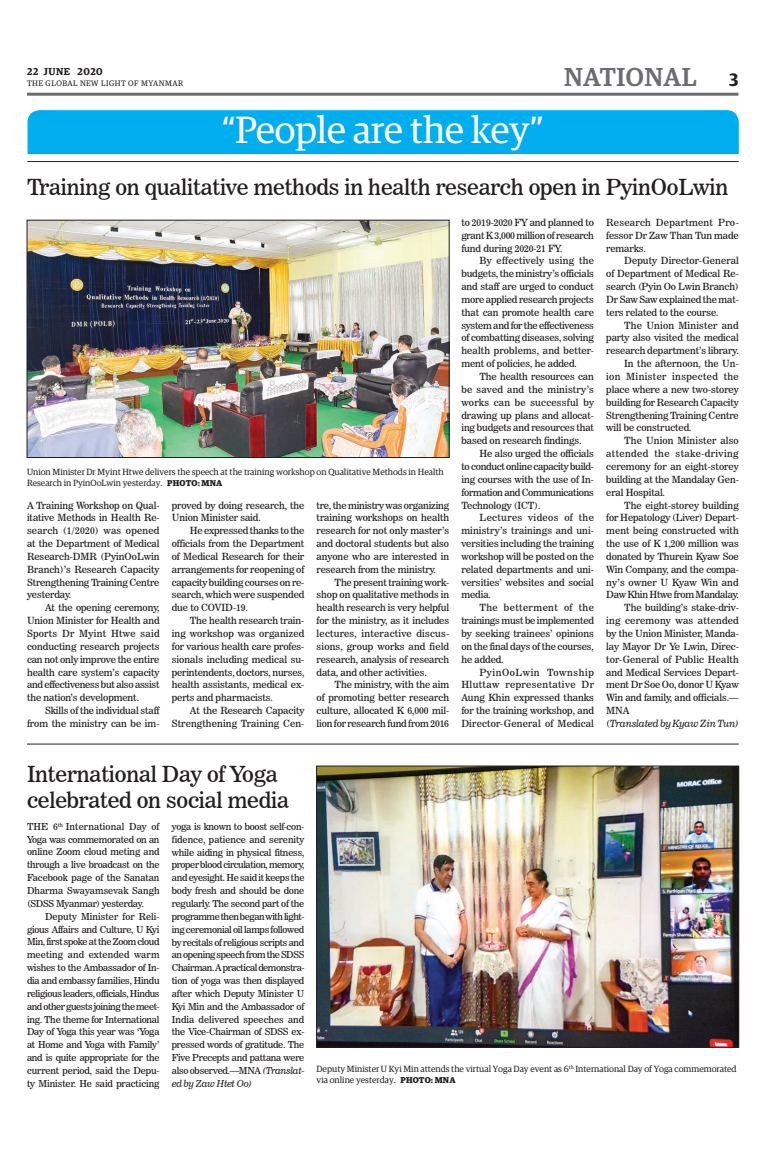
<style>
.page{position:relative;width:773px;height:1152px;background:#fff}
.page>*{position:absolute;margin:0;border:0;box-sizing:border-box;transform-origin:0 0}
.t1{font:38px "Guardian Egyp";color:#fff}
.t2{font:500 26px "Guardian Egyp";letter-spacing:.02em;color:#6c6d70}
.t3{font:22px/26.4px "News 706 BT Roman C";letter-spacing:-.01em;color:#231f20}
.t4{font:600 10px "Guardian Egyp";letter-spacing:.06em;color:#231f20}
.t5{font:9.8px/12.8px "News 706 BT Roman C";letter-spacing:-.01em;color:#231f20;text-align:justify}
.t6{font:9.8px/12.9px "News 706 BT Roman C";letter-spacing:.01em;color:#231f20;text-align:right}
.t7{font:9.8px "News 706 BT Roman C";letter-spacing:.035em;color:#231f20}
.t8{font:9.8px "News 706 BT Roman C";letter-spacing:-.03em;color:#231f20}
.t9{font:9.8px "News 706 BT Italic C";letter-spacing:-.01em;color:#231f20}
.t10{font:9.8px "News 706 BT Roman C";letter-spacing:.02em;color:#231f20}
.t11{font:9.8px "News 706 BT Roman C";letter-spacing:.015em;color:#231f20}
.t12{font:9.5px/12.9px "News 706 BT Roman C";letter-spacing:-.01em;color:#231f20;text-align:justify}
.t13{font:9.5px "News 706 BT Italic C";letter-spacing:-.025em;color:#231f20}
.t14{font:9px/10.8px "Guardian Egyp";color:#231f20}
.t15{font:8px "Guardian Egyp";letter-spacing:.06em;color:#231f20}
.s1{font-weight:600;font-size:18px;color:#231f20}
.s2{font-weight:700;font-size:8.5px}
.s3{font-family:"News 706 BT Roman C"}
.s4{font-family:"News 706 BT Italic C"}
</style>
<div class="page">
<hr style="left:27px;top:93px;width:711px;height:3px;background:#6c6d70">
<div style="left:28px;top:110px;width:710px;height:44px;background:#00aeef"></div>
<hr style="left:27px;top:161px;width:711px;height:1px;background:#231f20">
<img style="left:318px;top:768px;width:418px;height:277px">
<div style="left:316px;top:766px;width:422px;height:281px;border:1px solid #231f20"></div>
<img style="left:29px;top:222px;width:418px;height:234px">
<div style="left:27px;top:220px;width:422px;height:238px;border:1px solid #231f20"></div>
<hr style="left:27px;top:744px;width:711px;height:1px;background:#231f20">
<p class="t4" style="left:27px;top:64px;width:77px">22 JUNE 2020</p>
<p class="t15" style="left:27px;top:78px;width:158px">THE GLOBAL NEW LIGHT OF MYANMAR</p>
<h1 class="t1" style="left:221px;top:104px;width:324px">“People are the key”</h1>
<h2 class="t2" style="left:564px;top:59px;width:176px">NATIONAL <span class="s1">3</span></h2>
<h3 class="t3" style="left:27px;top:174px;width:703px">Training on qualitative methods in health research open in PyinOoLwin</h3>
<p class="t14" style="left:27px;top:466px;width:418px">Union Minister Dr Myint Htwe delivers the speech at the training workshop on Qualitative Methods in Health<br>Research in PyinOoLwin yesterday. <span class="s2">PHOTO: MNA</span></p>
<p class="t5" style="left:27px;top:499px;width:134px">A Training Workshop on Qual&shy;itative Methods in Health Re&shy;search (1/2020) was opened at the Department of Medical Research-DMR (PyinOoLwin Branch)’s Research Capacity Strengthening Training Centre yesterday.</p>
<p class="t5" style="left:27px;top:601px;width:134px;text-indent:18px">At the opening ceremony, Union Minister for Health and Sports Dr Myint Htwe said conducting research projects can not only improve the entire health care system’s capacity and effectiveness but also assist the nation’s development.</p>
<p class="t5" style="left:27px;top:704px;width:134px;text-align:right">Skills of the individual staff from the ministry can be im-</p>
<p class="t5" style="left:172px;top:499px;width:134px">proved by doing research, the<br>Union Minister said.</p>
<p class="t5" style="left:172px;top:524px;width:134px;text-indent:18px">He expressed thanks to the officials from the Department of Medical Research for their arrangements for reopening of capacity building courses on re&shy;search, which were suspended due to COVID-19.</p>
<p class="t5" style="left:172px;top:614px;width:134px;text-indent:18px">The health research train&shy;ing workshop was organized for various health care profes&shy;sionals including medical su&shy;perintendents, doctors, nurses, health assistants, medical ex&shy;perts and pharmacists.</p>
<p class="t6" style="left:172px;top:704px;width:134px">At the Research Capacity<br>Strengthening Training Cen-</p>
<p class="t5" style="left:316px;top:499px;width:134px">tre, the ministry was organizing training workshops on health research for not only master’s and doctoral students but also anyone who are interested in research from the ministry.</p>
<p class="t5" style="left:316px;top:576px;width:134px;text-indent:18px">The present training work&shy;shop on qualitative methods in health research is very helpful for the ministry, as it includes lectures, interactive discus&shy;sions, group works and field research, analysis of research data, and other activities.</p>
<p class="t5" style="left:316px;top:678px;width:134px;text-indent:18px">The ministry, with the aim of promoting better research culture, allocated K 6,000 mil&shy;lion for research fund from 2016</p>
<p class="t5" style="left:461px;top:216px;width:134px">to 2019-2020 FY and planned to grant K 3,000 million of research fund during 2020-21 FY.</p>
<p class="t5" style="left:461px;top:254px;width:134px;text-indent:18px">By effectively using the budgets, the ministry’s officials and staff are urged to conduct more applied research projects that can promote health care system and for the effectiveness of combatting diseases, solving health problems, and better&shy;ment of policies, he added.</p>
<p class="t5" style="left:461px;top:370px;width:134px;text-indent:18px">The health resources can be saved and the ministry’s works can be successful by drawing up plans and allocat&shy;ing budgets and resources that based on research findings.</p>
<p class="t5" style="left:461px;top:447px;width:134px;text-indent:18px">He also urged the officials to conduct online capacity build&shy;ing courses with the use of In&shy;formation and Communications Technology (ICT).</p>
<p class="t5" style="left:461px;top:511px;width:134px;text-indent:18px">Lectures videos of the ministry’s trainings and uni&shy;versities including the training workshop will be posted on the related departments and uni&shy;versities’ websites and social media.</p>
<p class="t5" style="left:461px;top:601px;width:134px;text-indent:18px">The betterment of the trainings must be implemented by seeking trainees’ opinions on the final days of the courses, he added.</p>
<p class="t5" style="left:461px;top:666px;width:134px;text-indent:18px">PyinOoLwin Township Hluttaw representative Dr Aung Khin expressed thanks for the training workshop, and Director-General of Medical</p>
<p class="t5" style="left:606px;top:216px;width:134px">Research Department Pro&shy;fessor Dr Zaw Than Tun made remarks.</p>
<p class="t5" style="left:606px;top:254px;width:134px;text-indent:18px">Deputy Director-General of Department of Medical Re&shy;search (Pyin Oo Lwin Branch)<br>Dr Saw Saw explained the mat&shy;ters related to the course.</p>
<p class="t11" style="left:624px;top:319px;width:116px">The Union Minister and</p>
<p class="t5" style="left:606px;top:332px;width:134px">party also visited the medical</p>
<p class="t5" style="left:606px;top:344px;width:134px">research department’s library.</p>
<p class="t5" style="left:624px;top:357px;width:116px">In the afternoon, the Un-</p>
<p class="t7" style="left:606px;top:371px;width:134px">ion Minister inspected the</p>
<p class="t5" style="left:606px;top:383px;width:134px">place where a new two-storey</p>
<p class="t5" style="left:606px;top:396px;width:134px">building for Research Capacity</p>
<p class="t5" style="left:606px;top:409px;width:134px">Strengthening Training Centre</p>
<p class="t5" style="left:606px;top:421px;width:87px">will be constructed.</p>
<p class="t6" style="left:624px;top:434px;width:116px">The Union Minister also</p>
<p class="t7" style="left:606px;top:448px;width:134px">attended the stake-driving</p>
<p class="t5" style="left:606px;top:460px;width:134px">ceremony for an eight-storey</p>
<p class="t5" style="left:606px;top:473px;width:134px">building at the Mandalay Gen-</p>
<p class="t5" style="left:606px;top:486px;width:60px">eral Hospital.</p>
<p class="t5" style="left:624px;top:499px;width:116px">The eight-storey building</p>
<p class="t5" style="left:606px;top:511px;width:134px">for Hepatology (Liver) Depart-</p>
<p class="t5" style="left:606px;top:524px;width:134px">ment being constructed with</p>
<p class="t5" style="left:606px;top:537px;width:134px">the use of K 1,200 million was</p>
<p class="t5" style="left:606px;top:550px;width:134px">donated by Thurein Kyaw Soe</p>
<p class="t5" style="left:606px;top:563px;width:134px">Win Company, and the compa-</p>
<p class="t6" style="left:606px;top:576px;width:134px">ny’s owner U Kyaw Win and</p>
<p class="t8" style="left:606px;top:589px;width:134px">Daw Khin Htwe from Mandalay.</p>
<p class="t5" style="left:624px;top:601px;width:116px">The building’s stake-driv-</p>
<p class="t10" style="left:606px;top:615px;width:134px">ing ceremony was attended</p>
<p class="t5" style="left:606px;top:627px;width:134px">by the Union Minister, Manda-</p>
<p class="t5" style="left:606px;top:640px;width:134px">lay Mayor Dr Ye Lwin, Direc-</p>
<p class="t6" style="left:606px;top:653px;width:134px">tor-General of Public Health</p>
<p class="t5" style="left:606px;top:666px;width:134px">and Medical Services Depart-</p>
<p class="t5" style="left:606px;top:678px;width:134px">ment Dr Soe Oo, donor U Kyaw</p>
<p class="t5" style="left:606px;top:691px;width:134px">Win and family, and officials.—</p>
<p class="t5" style="left:606px;top:704px;width:25px">MNA</p>
<p class="t9" style="left:606px;top:718px;width:134px"><span class="s3">(</span>Translated by Kyaw Zin Tun)</p>
<h3 class="t3" style="left:27px;top:761px;width:263px">International Day of Yoga celebrated on social media</h3>
<p class="t12" style="left:27px;top:820px;width:134px">THE 6<sup>th</sup> International Day of Yoga was commemorated on an online Zoom cloud meting and through a live broadcast on the Facebook page of the Sanatan Dharma Swayamsevak Sangh (SDSS Myanmar) yesterday.</p>
<p class="t12" style="left:27px;top:910px;width:134px;text-indent:18px">Deputy Minister for Reli&shy;gious Affairs and Culture, U Kyi Min, first spoke at the Zoom cloud meeting and extended warm wishes to the Ambassador of In&shy;dia and embassy families, Hindu religious leaders, officials, Hindus and other guests joining the meet&shy;ing. The theme for International Day of Yoga this year was ‘Yoga at Home and Yoga with Family’ and is quite appropriate for the current period, said the Depu&shy;ty Minister. He said practicing</p>
<p class="t12" style="left:172px;top:820px;width:134px">yoga is known to boost self-con&shy;fidence, patience and serenity while aiding in physical fitness, proper blood circulation, memory, and eyesight. He said it keeps the body fresh and should be done regularly. The second part of the programme then began with light&shy;ing ceremonial oil lamps followed by recitals of religious scripts and an opening speech from the SDSS Chairman. A practical demonstra&shy;tion of yoga was then displayed after which Deputy Minister U Kyi Min and the Ambassador of India delivered speeches and the Vice-Chairman of SDSS ex&shy;pressed words of gratitude. The Five Precepts and pattana were also observed.—MNA <span class="s4">(Translat-</span></p>
<p class="t13" style="left:172px;top:1078px;width:82px">ed by Zaw Htet Oo)</p>
<p class="t14" style="left:316px;top:1063px;width:421px">Deputy Minister U Kyi Min attends the virtual Yoga Day event as 6<sup>th</sup> International Day of Yoga commemorated via online yesterday. <span class="s2">PHOTO: MNA</span></p>
</div>
